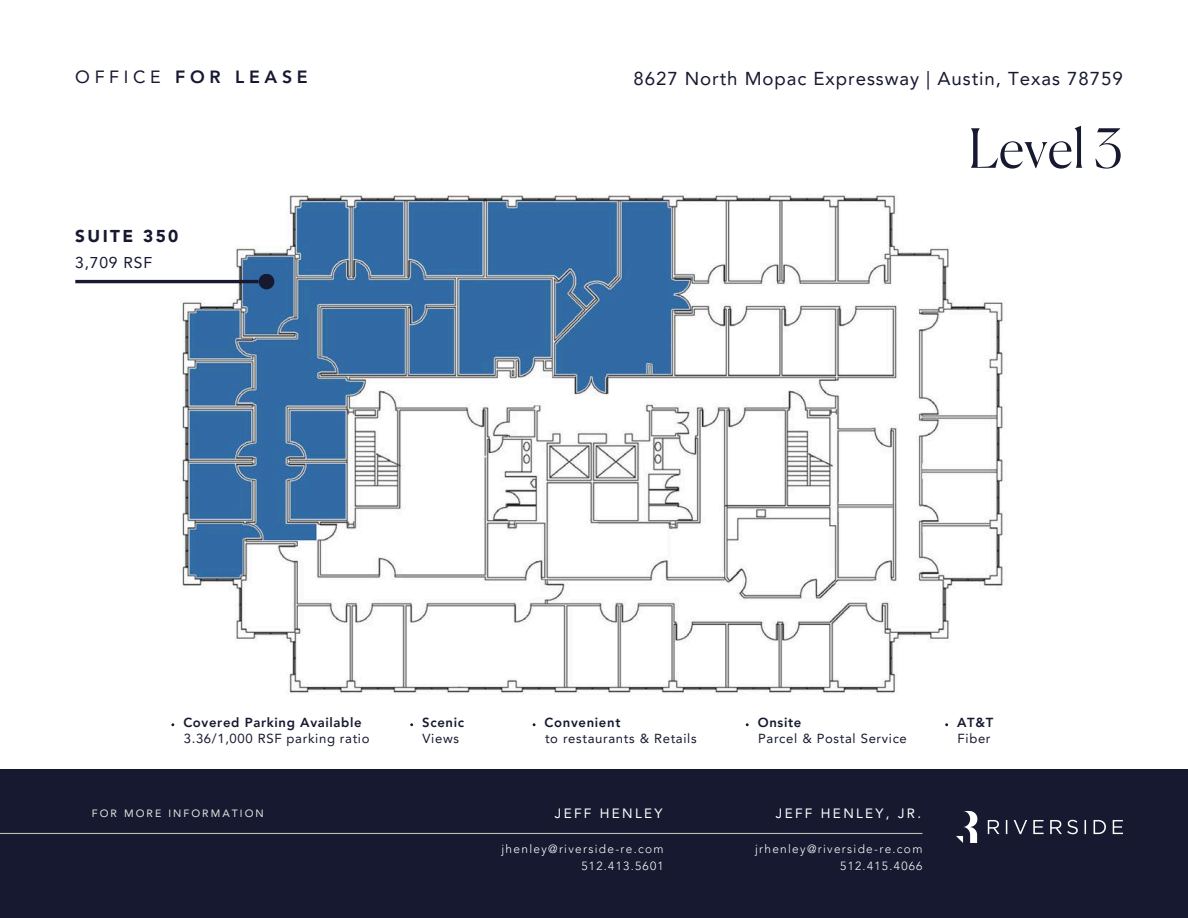
<style>
.page{position:relative;width:1188px;height:918px;background:#fff}
.page>*{position:absolute;margin:0;border:0;box-sizing:border-box;transform-origin:0 0}
.t1{font:300 54px "Canela Trial";color:#161930}
.t2{font:18.75px "Avenir LT Pro";letter-spacing:.05em;color:#161930}
.t3{font:800 17.7px "Avenir LT Pro";letter-spacing:.265em;color:#161930}
.t4{font:900 17.25px "Avenir LT Pro";letter-spacing:.14em;color:#161930}
.t5{font:15.75px "Avenir LT Pro";letter-spacing:.05em;color:#161930}
.t6{font:13.5px "Avenir LT Pro";letter-spacing:.175em;color:#fff}
.t7{font:13.05px "Avenir LT Pro";letter-spacing:.05em;color:#161930}
.t8{font:800 13.05px "Avenir LT Pro";letter-spacing:.05em;color:#161930}
.t9{font:300 11.85px/16.8px "Avenir LT Pro";letter-spacing:.11em;color:#fff;text-align:right}
.t10{font:10.65px "Avenir LT Pro";letter-spacing:.19em;color:#e8e6e3}
.s1{font-weight:400}
</style>
<div class="page">
<div style="left:0;top:770px;width:1188px;height:148px;background:#161930"></div>
<img style="left:180px;top:194px;width:823px;height:501px">
<div style="left:259px;top:274px;width:15px;height:15px;background:#161930;border-radius:50%"></div>
<hr style="left:75px;top:280px;width:184px;height:3px;background:#161930">
<hr style="left:0;top:833px;width:922px;height:1px;background:#bfbeb4">
<img style="left:956px;top:811px;width:167px;height:32px">
<h2 class="t3" style="left:75px;top:69px;width:234px"><span class="s1">OFFICE</span> FOR LEASE</h2>
<h1 class="t4" style="left:75px;top:229px;width:105px">SUITE 350</h1>
<h1 class="t5" style="left:75px;top:256px;width:78px">3,709 RSF</h1>
<p class="t2" style="left:633px;top:71px;width:491px">8627 North Mopac Expressway | Austin, Texas 78759</p>
<h3 class="t1" style="left:968px;top:126px;width:156px">Level 3</h3>
<h5 class="t8" style="left:183px;top:717px;width:180px">Covered Parking Available</h5>
<p class="t7" style="left:184px;top:733px;width:187px">3.36/1,000 RSF parking ratio</p>
<h5 class="t8" style="left:422px;top:717px;width:43px">Scenic</h5>
<p class="t7" style="left:423px;top:733px;width:38px">Views</p>
<h5 class="t8" style="left:545px;top:717px;width:77px">Convenient</h5>
<p class="t7" style="left:545px;top:733px;width:153px">to restaurants &amp; Retails</p>
<h5 class="t8" style="left:758px;top:717px;width:45px">Onsite</h5>
<p class="t7" style="left:758px;top:733px;width:150px">Parcel &amp; Postal Service</p>
<h5 class="t8" style="left:957px;top:717px;width:38px">AT&amp;T</h5>
<p class="t7" style="left:958px;top:733px;width:34px">Fiber</p>
<p class="t10" style="left:92px;top:809px;width:174px">FOR MORE INFORMATION</p>
<p class="t6" style="left:555px;top:808px;width:109px">JEFF HENLEY</p>
<h2 class="t6" style="left:776px;top:808px;width:147px">JEFF HENLEY, JR.</h2>
<h4 class="t9" style="left:502px;top:842px;width:164px">jhenley@riverside-re.com<br>512.413.5601</h4>
<h4 class="t9" style="left:755px;top:842px;width:169px">jrhenley@riverside-re.com<br>512.415.4066</h4>
</div>
